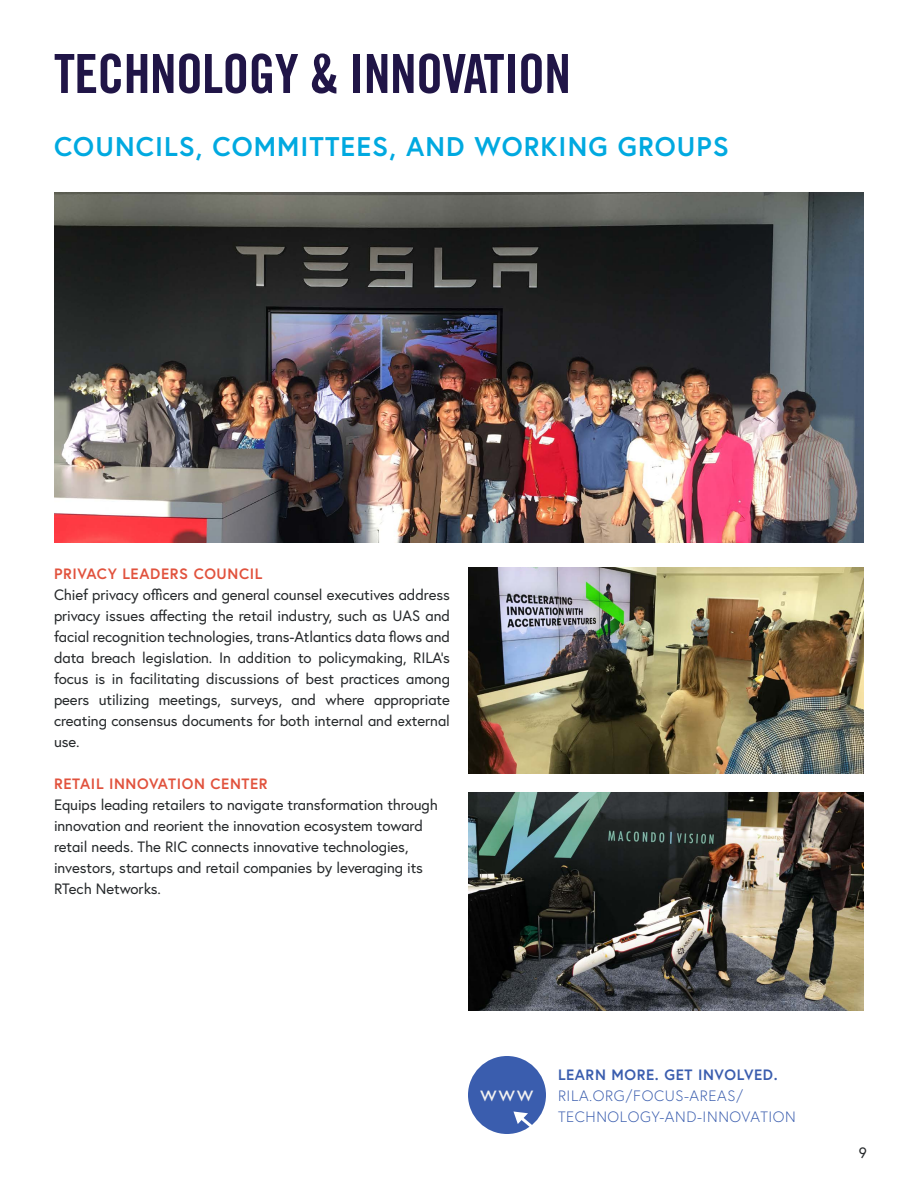
<style>
.page{position:relative;width:918px;height:1188px;background:#fff}
.page>*{position:absolute;margin:0;border:0;box-sizing:border-box;transform-origin:0 0}
.t1{font:54px "Trade Gothic LT Pro Bd Cn 20";letter-spacing:-.015em;color:#201547}
.t2{font:700 27px "Europa";letter-spacing:.04em;color:#00a9e0}
.t3{font:22.5px "Europa";color:#f2f1f0}
.t4{font:15px/21px "Europa";letter-spacing:-.005em;color:#25282a;text-align:justify}
.t5{font:300 15px/21px "Europa";letter-spacing:.04em;color:#3a5dae}
.t6{font:700 15px "Europa";letter-spacing:.04em;color:#e1523d}
.t7{font:700 15px "Europa";letter-spacing:.04em;color:#3a5dae}
</style>
<div class="page">
<div style="left:468px;top:1056px;width:78px;height:78px;background:#3a5dae;border-radius:50%"></div>
<svg style="left:513px;top:1112px;width:21px;height:17px"></svg>
<img style="left:54px;top:192px;width:810px;height:351px">
<img style="left:468px;top:567px;width:396px;height:207px">
<img style="left:468px;top:792px;width:396px;height:219px">
<h1 class="t1" style="left:54px;top:41px;width:519px">TECHNOLOGY &amp; INNOVATION</h1>
<h2 class="t2" style="left:54px;top:128px;width:677px">COUNCILS, COMMITTEES, AND WORKING GROUPS</h2>
<p class="t6" style="left:54px;top:563px;width:210px">PRIVACY LEADERS COUNCIL</p>
<p class="t4" style="left:54px;top:584px;width:398px">Chief privacy officers and general counsel executives address privacy issues affecting the retail industry, such as UAS and facial recognition technologies, trans-Atlantics data flows and data breach legislation. In addition to policymaking, RILA’s focus is in facilitating discussions of best practices among peers utilizing meetings, surveys, and where appropriate creating consensus documents for both internal and external use.</p>
<p class="t6" style="left:54px;top:773px;width:215px">RETAIL INNOVATION CENTER</p>
<p class="t4" style="left:54px;top:794px;width:385px;text-align:left">Equips leading retailers to navigate transformation through innovation and reorient the innovation ecosystem toward retail needs. The RIC connects innovative technologies, investors, startups and retail companies by leveraging its RTech Networks.</p>
<h3 class="t3" style="left:480px;top:1078px;width:55px">www</h3>
<p class="t7" style="left:558px;top:1064px;width:221px">LEARN MORE. GET INVOLVED.</p>
<p class="t5" style="left:558px;top:1085px;width:239px">RILA.ORG/FOCUS-AREAS/<br>TECHNOLOGY-AND-INNOVATION</p>
<p class="t4" style="left:859px;top:1142px;width:10px">9</p>
</div>
